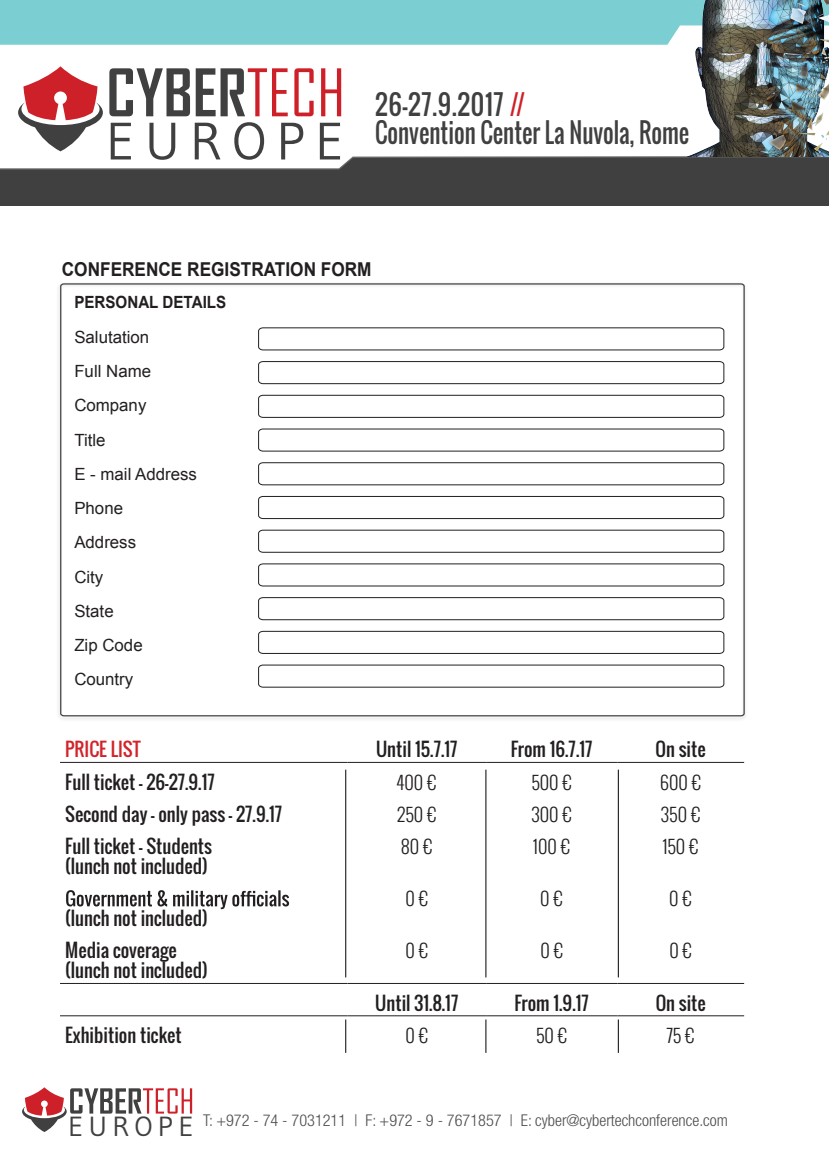
<style>
.page{position:relative;width:829px;height:1159px;background:#fff}
.page>*{position:absolute;margin:0;border:0;box-sizing:border-box;transform-origin:0 0}
.t1{font:52.5px "Gudea";letter-spacing:.18em;color:#404041}
.t2{font:27.62px "Gudea";letter-spacing:.18em;color:#404041}
.t3{font:26.75px/28.8px "Oswald";color:#404041;scale:.95 1}
.t4{font:700 19.12px "Arial";color:#231f20;scale:.9 1}
.t5{font:18.38px/19.8px "Oswald";color:#231f20}
.t6{font:300 18.38px "Oswald";color:#231f20}
.t7{font:18.38px "Oswald";color:#d1232a}
.t8{font:16.88px/34.2px "Arial";color:#231f20}
.t9{font:700 16.88px "Arial";color:#231f20;scale:.9 1}
.t10{font:300 condensed 16.25px "Helvetica Neue LT Std";color:#4d4d4d}
.s1{color:#ce2028}
</style>
<div class="page">
<svg style="left:59px;top:283px;width:686px;height:434px"></svg>
<svg style="left:258px;top:327px;width:466px;height:24px"></svg>
<svg style="left:258px;top:361px;width:466px;height:23px"></svg>
<svg style="left:258px;top:395px;width:466px;height:23px"></svg>
<svg style="left:258px;top:428px;width:466px;height:24px"></svg>
<svg style="left:258px;top:462px;width:466px;height:23px"></svg>
<svg style="left:258px;top:496px;width:466px;height:23px"></svg>
<svg style="left:258px;top:530px;width:466px;height:23px"></svg>
<svg style="left:258px;top:563px;width:466px;height:24px"></svg>
<svg style="left:22px;top:1087px;width:170px;height:45px"></svg>
<hr style="left:60px;top:983px;width:287px;height:1px;background:#231f20">
<hr style="left:347px;top:983px;width:139px;height:1px;background:#231f20">
<hr style="left:486px;top:983px;width:131px;height:1px;background:#231f20">
<hr style="left:617px;top:983px;width:127px;height:1px;background:#231f20">
<hr style="left:60px;top:1015px;width:287px;height:1px;background:#231f20">
<hr style="left:347px;top:1015px;width:139px;height:1px;background:#231f20">
<hr style="left:486px;top:1015px;width:131px;height:1px;background:#231f20">
<hr style="left:617px;top:1015px;width:127px;height:1px;background:#231f20">
<hr style="left:60px;top:762px;width:287px;height:1px;background:#231f20">
<hr style="left:347px;top:762px;width:139px;height:1px;background:#231f20">
<hr style="left:486px;top:762px;width:131px;height:1px;background:#231f20">
<hr style="left:617px;top:762px;width:127px;height:1px;background:#231f20">
<svg style="left:66px;top:890px;width:223px;height:19px"></svg>
<hr style="left:345px;top:770px;width:1px;height:207px;background:#000">
<hr style="left:345px;top:1019px;width:1px;height:34px;background:#000">
<hr style="left:485px;top:770px;width:1px;height:207px;background:#000">
<hr style="left:485px;top:1019px;width:1px;height:34px;background:#000">
<hr style="left:618px;top:770px;width:1px;height:207px;background:#000">
<hr style="left:618px;top:1019px;width:1px;height:34px;background:#000">
<div style="left:0;top:135px;width:829px;height:70px;background:#404041"></div>
<div style="left:0;top:0;width:670px;height:45px;background:#7bced1"></div>
<svg style="left:0;top:66px;width:829px;height:104px"></svg>
<img style="left:670px;top:0;width:159px;height:157px">
<h1 class="t1" style="left:106px;top:108px;width:240px">EUROPE</h1>
<h3 class="t3" style="left:375px;top:90px;width:332px">26-27.9.2017 <span class="s1">//<br></span>Convention Center La Nuvola, Rome</h3>
<p class="t4" style="left:62px;top:256px;width:345px">CONFERENCE REGISTRATION FORM</p>
<p class="t9" style="left:74px;top:291px;width:170px">PERSONAL DETAILS</p>
<p class="t8" style="left:74px;top:320px;width:124px">Salutation<br>Full Name<br>Company<br>Title<br>E - mail Address<br>Phone<br>Address<br>City<br>State<br>Zip Code<br>Country</p>
<p class="t7" style="left:65px;top:735px;width:77px">PRICE LIST</p>
<p class="t5" style="left:376px;top:739px;width:83px">Until 15.7.17</p>
<p class="t5" style="left:511px;top:739px;width:83px">From 16.7.17</p>
<p class="t5" style="left:655px;top:739px;width:52px">On site</p>
<p class="t5" style="left:65px;top:772px;width:151px">Full ticket – 26-27.9.17</p>
<p class="t6" style="left:397px;top:768px;width:41px">400 €</p>
<p class="t6" style="left:531px;top:768px;width:42px">500 €</p>
<p class="t6" style="left:660px;top:768px;width:42px">600 €</p>
<p class="t5" style="left:65px;top:804px;width:218px">Second day – only pass – 27.9.17</p>
<p class="t6" style="left:397px;top:801px;width:41px">250 €</p>
<p class="t6" style="left:531px;top:801px;width:42px">300 €</p>
<p class="t6" style="left:661px;top:801px;width:41px">350 €</p>
<p class="t5" style="left:65px;top:836px;width:148px">Full ticket – Students (lunch not included)</p>
<p class="t6" style="left:401px;top:833px;width:33px">80 €</p>
<p class="t6" style="left:533px;top:833px;width:38px">100 €</p>
<p class="t6" style="left:662px;top:833px;width:38px">150 €</p>
<p class="t5" style="left:65px;top:908px;width:144px">(lunch not included)</p>
<p class="t6" style="left:405px;top:885px;width:24px">0 €</p>
<p class="t6" style="left:540px;top:885px;width:24px">0 €</p>
<p class="t6" style="left:669px;top:885px;width:24px">0 €</p>
<p class="t5" style="left:65px;top:941px;width:144px">Media coverage (lunch not included)</p>
<p class="t6" style="left:405px;top:937px;width:24px">0 €</p>
<p class="t6" style="left:540px;top:937px;width:24px">0 €</p>
<p class="t6" style="left:669px;top:937px;width:24px">0 €</p>
<p class="t5" style="left:375px;top:993px;width:85px">Until 31.8.17</p>
<p class="t5" style="left:514px;top:993px;width:76px">From 1.9.17</p>
<p class="t5" style="left:655px;top:993px;width:52px">On site</p>
<p class="t5" style="left:65px;top:1025px;width:118px">Exhibition ticket</p>
<p class="t6" style="left:405px;top:1022px;width:24px">0 €</p>
<p class="t6" style="left:536px;top:1022px;width:33px">50 €</p>
<p class="t6" style="left:666px;top:1022px;width:30px">75 €</p>
<h2 class="t2" style="left:68px;top:1109px;width:127px">EUROPE</h2>
<p class="t10" style="left:203px;top:1111px;width:526px">T: +972 - 74 - 7031211 | F: +972 - 9 - 7671857 | E: cyber@cybertechconference.com</p>
</div>
